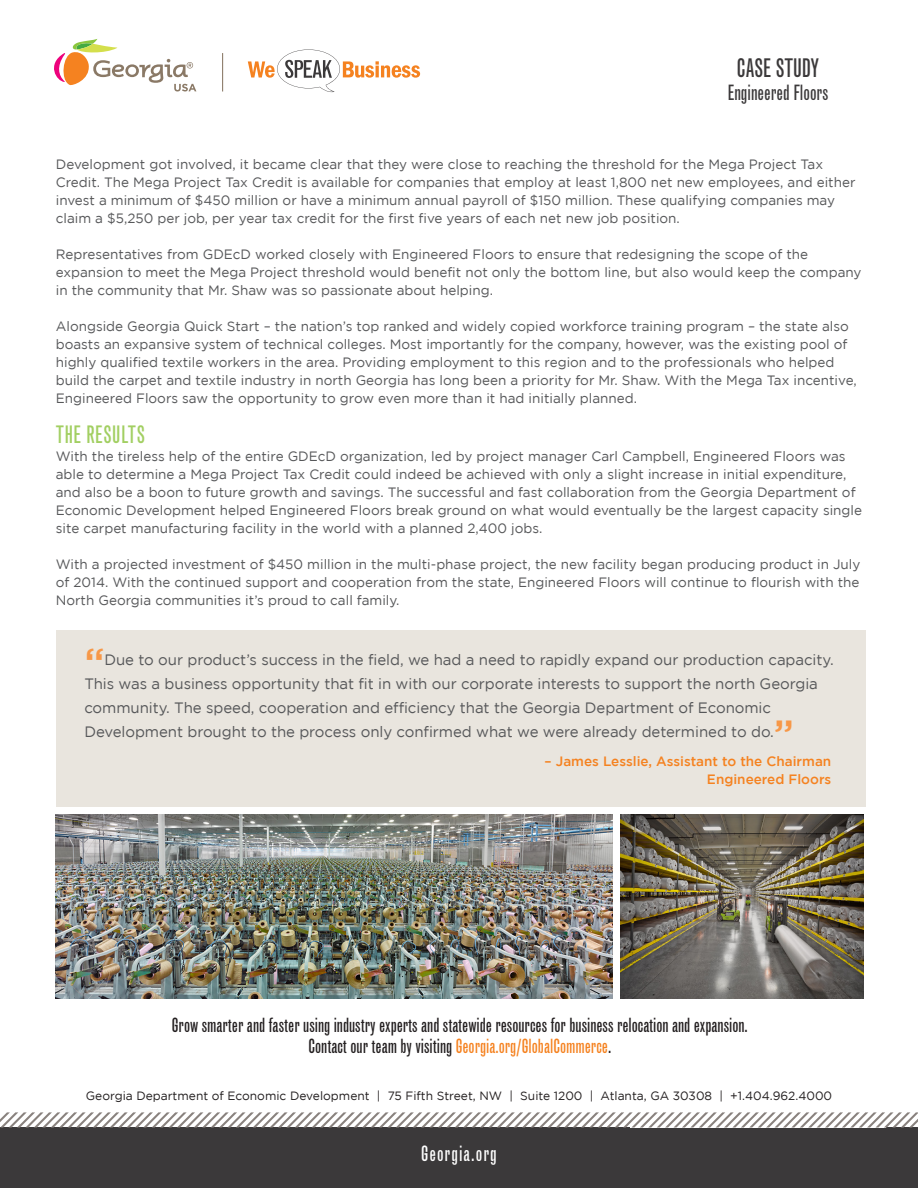
<style>
.page{position:relative;width:918px;height:1188px;background:#fff}
.page>*{position:absolute;margin:0;border:0;box-sizing:border-box;transform-origin:0 0}
.t1{font:500 40.5px "Gotham";color:#f79848}
.t2{font:25.5px "Grotesque MT Std Extra Cond";color:#3b393a}
.t3{font:24px "Grotesque MT Std Extra Cond";letter-spacing:.025em;color:#a2cf62}
.t4{font:21px "Grotesque MT Std Extra Cond";color:#3b393a}
.t5{font:21px "Grotesque MT Std Extra Cond";letter-spacing:.05em;color:#fff}
.t6{font:19.5px/21px "Grotesque MT Std Extra Cond";color:#231f20;text-align:center}
.t7{font:15px/24px "Gotham";letter-spacing:-.005em;color:#57585a}
.t8{font:13.5px/18px "Gotham";color:#57585a}
.t9{font:500 13.5px/18px "Gotham";color:#f58220;text-align:right}
.t10{font:12px "Gotham";color:#231f20}
.s1{color:#f58220}
</style>
<div class="page">
<div style="left:0;top:1128px;width:918px;height:60px;background:#3b393a"></div>
<svg style="left:0;top:1112px;width:918px;height:16px"></svg>
<svg style="left:54px;top:39px;width:142px;height:53px"></svg>
<svg style="left:248px;top:49px;width:172px;height:43px"></svg>
<hr style="left:222px;top:53px;width:1px;height:39px;background:#8a7966">
<div style="left:56px;top:630px;width:809px;height:176px;background:#e9e5de"></div>
<img style="left:56px;top:815px;width:556px;height:184px">
<img style="left:620px;top:815px;width:244px;height:184px">
<p class="t2" style="left:737px;top:53px;width:84px">CASE STUDY</p>
<p class="t4" style="left:728px;top:80px;width:102px">Engineered Floors</p>
<p class="t8" style="left:56px;top:155px;width:801px">Development got involved, it became clear that they were close to reaching the threshold for the Mega Project Tax Credit. The Mega Project Tax Credit is available for companies that employ at least 1,800 net new employees, and either invest a minimum of $450 million or have a minimum annual payroll of $150 million. These qualifying companies may claim a $5,250 per job, per year tax credit for the first five years of each net new job position.</p>
<p class="t8" style="left:56px;top:245px;width:807px">Representatives from GDEcD worked closely with Engineered Floors to ensure that redesigning the scope of the expansion to meet the Mega Project threshold would benefit not only the bottom line, but also would keep the company in the community that Mr. Shaw was so passionate about helping.</p>
<p class="t8" style="left:56px;top:317px;width:803px">Alongside Georgia Quick Start – the nation’s top ranked and widely copied workforce training program – the state also boasts an expansive system of technical colleges. Most importantly for the company, however, was the existing pool of highly qualified textile workers in the area. Providing employment to this region and to the professionals who helped build the carpet and textile industry in north Georgia has long been a priority for Mr. Shaw. With the Mega Tax incentive, Engineered Floors saw the opportunity to grow even more than it had initially planned.</p>
<p class="t3" style="left:56px;top:420px;width:91px">THE RESULTS</p>
<p class="t8" style="left:56px;top:447px;width:808px">With the tireless help of the entire GDEcD organization, led by project manager Carl Campbell, Engineered Floors was able to determine a Mega Project Tax Credit could indeed be achieved with only a slight increase in initial expenditure, and also be a boon to future growth and savings. The successful and fast collaboration from the Georgia Department of Economic Development helped Engineered Floors break ground on what would eventually be the largest capacity single site carpet manufacturing facility in the world with a planned 2,400 jobs.</p>
<p class="t8" style="left:56px;top:555px;width:806px;text-align:justify">With a projected investment of $450 million in the multi-phase project, the new facility began producing product in July of 2014. With the continued support and cooperation from the state, Engineered Floors will continue to flourish with the North Georgia communities it’s proud to call family.</p>
<p class="t1" style="left:84px;top:640px;width:22px">“</p>
<p class="t7" style="left:84px;top:648px;width:751px;text-indent:20px">Due to our product’s success in the field, we had a need to rapidly expand our production capacity.<br>This was a business opportunity that fit in with our corporate interests to support the north Georgia community. The speed, cooperation and efficiency that the Georgia Department of Economic Development brought to the process only confirmed what we were already determined to do.</p>
<p class="t1" style="left:774px;top:712px;width:22px">”</p>
<p class="t9" style="left:545px;top:752px;width:288px">– James Lesslie, Assistant to the Chairman<br>Engineered Floors</p>
<p class="t6" style="left:172px;top:1014px;width:578px">Grow smarter and faster using industry experts and statewide resources for business relocation and expansion.<br>Contact our team by visiting <span class="s1">Georgia.org/GlobalCommerce</span>.</p>
<p class="t10" style="left:86px;top:1089px;width:748px">Georgia Department of Economic Development | 75 Fifth Street, NW | Suite 1200 | Atlanta, GA 30308 | +1.404.962.4000</p>
<p class="t5" style="left:421px;top:1141px;width:77px">Georgia.org</p>
</div>
